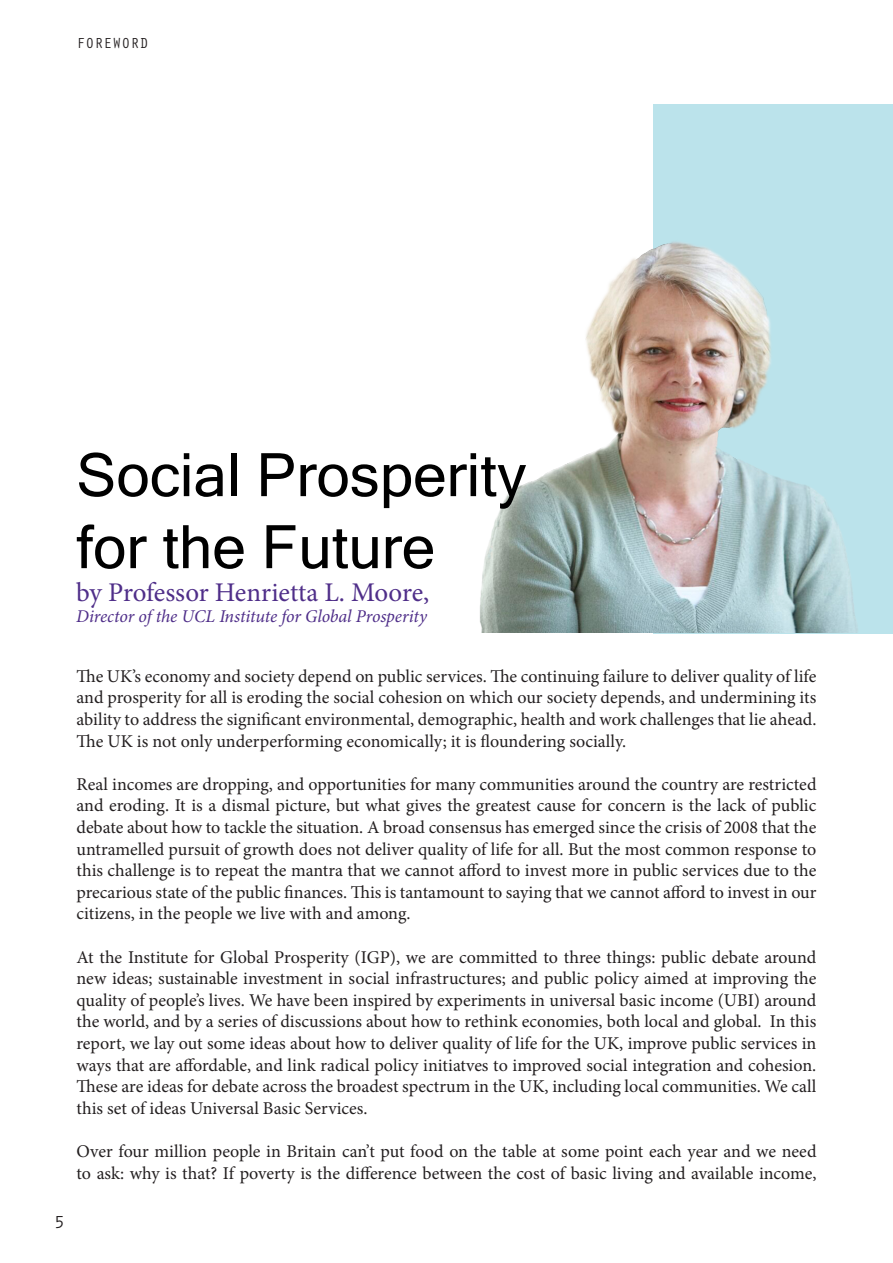
<style>
.page{position:relative;width:893px;height:1263px;background:#fff}
.page>*{position:absolute;margin:0;border:0;box-sizing:border-box;transform-origin:0 0}
.t1{font:60px "Microsoft Sans Serif";color:#000}
.t2{font:27px "Minion Pro";letter-spacing:-.01em;color:#4f2e89}
.t3{font:18px/21.6px "Minion Pro";color:#231f20;text-align:justify}
.t4{font:italic 18px "Minion Pro";letter-spacing:-.01em;color:#4f2e89}
.t5{font:18px "Orator Std";color:#231f20}
.t6{font:15px "Orator Std";color:#231f20}
</style>
<div class="page">
<div style="left:654px;top:104px;width:239px;height:530px;background:#bbe3eb"></div>
<img style="left:480px;top:240px;width:378px;height:392px">
<p class="t6" style="left:77px;top:32px;width:74px">FOREWORD</p>
<p class="t1" style="left:76px;top:441px;width:452px">Social Prosperity</p>
<p class="t1" style="left:76px;top:513px;width:360px">for the Future</p>
<p class="t2" style="left:76px;top:574px;width:354px">by Professor Henrietta L. Moore,</p>
<p class="t4" style="left:76px;top:604px;width:352px">Director of the UCL Institute for Global Prosperity</p>
<p class="t5" style="left:54px;top:1209px;width:12px">5</p>
<p class="t3" style="left:77px;top:665px;width:741px">The UK’s economy and society depend on public services. The continuing failure to deliver quality of life and prosperity for all is eroding the social cohesion on which our society depends, and undermining its ability to address the significant environmental, demographic, health and work challenges that lie ahead.<br>The UK is not only underperforming economically; it is floundering socially.</p>
<p class="t3" style="left:77px;top:773px;width:741px">Real incomes are dropping, and opportunities for many communities around the country are restricted and eroding. It is a dismal picture, but what gives the greatest cause for concern is the lack of public debate about how to tackle the situation. A broad consensus has emerged since the crisis of 2008 that the untramelled pursuit of growth does not deliver quality of life for all. But the most common response to this challenge is to repeat the mantra that we cannot afford to invest more in public services due to the precarious state of the public finances. This is tantamount to saying that we cannot afford to invest in our citizens, in the people we live with and among.</p>
<p class="t3" style="left:77px;top:946px;width:741px">At the Institute for Global Prosperity (IGP), we are committed to three things: public debate around new ideas; sustainable investment in social infrastructures; and public policy aimed at improving the quality of people’s lives. We have been inspired by experiments in universal basic income (UBI) around the world, and by a series of discussions about how to rethink economies, both local and global. In this report, we lay out some ideas about how to deliver quality of life for the UK, improve public services in ways that are affordable, and link radical policy initiatves to improved social integration and cohesion.<br>These are ideas for debate across the broadest spectrum in the UK, including local communities. We call this set of ideas Universal Basic Services.</p>
<p class="t3" style="left:77px;top:1140px;width:741px">Over four million people in Britain can’t put food on the table at some point each year and we need to ask: why is that? If poverty is the difference between the cost of basic living and available income,</p>
</div>
